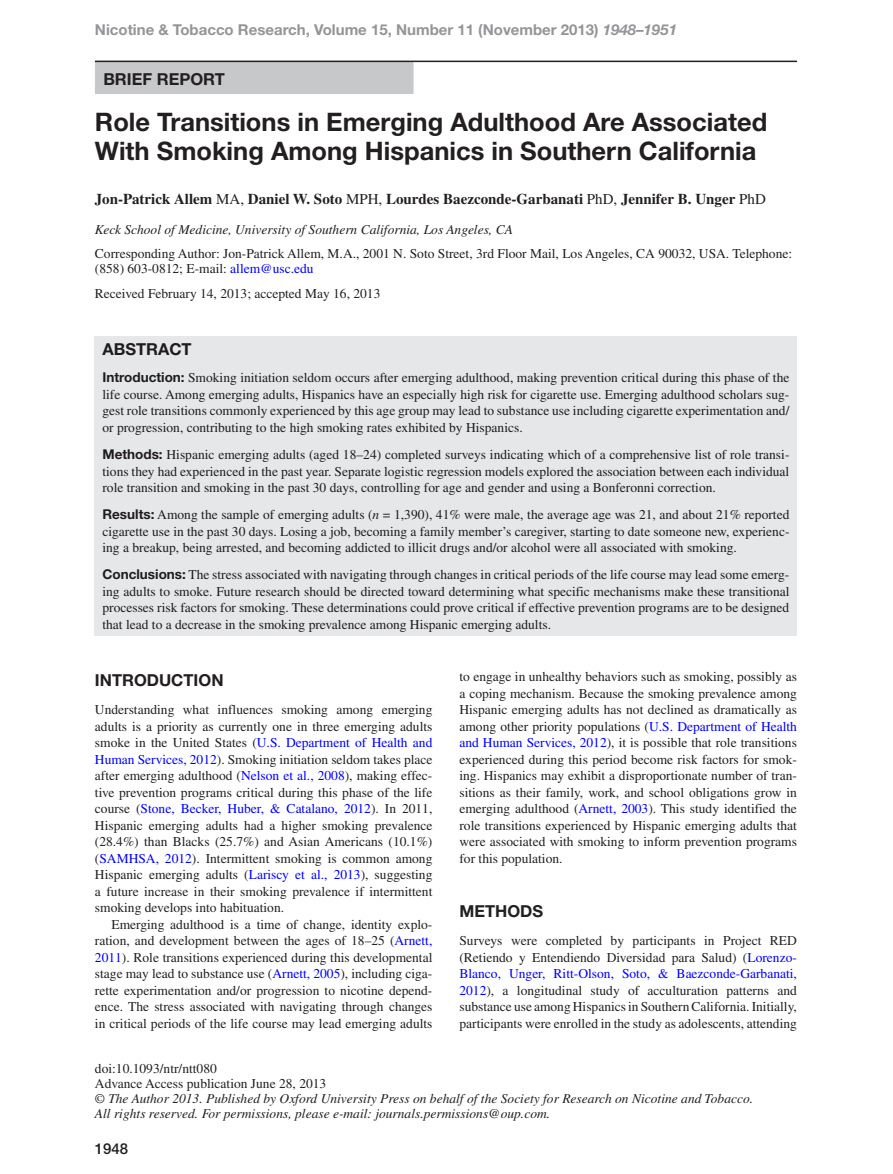
<style>
.page{position:relative;width:893px;height:1174px;background:#fff}
.page>*{position:absolute;margin:0;border:0;box-sizing:border-box;transform-origin:0 0}
.t1{font:700 25.5px/28.5px "Helvetica Neue LT Std";color:#231f20}
.t2{font:700 16.5px "Helvetica Neue LT Std";color:#231f20}
.t3{font:700 15px "Times LT Std";color:#231f20}
.t4{font:700 15px "Helvetica Neue LT Std";color:#939598}
.t5{font:500 15px "Helvetica Neue LT Std";color:#231f20}
.t6{font:13.5px/16.5px "Times LT Std";color:#231f20;text-align:justify}
.t7{font:italic 13.5px/15px "Times LT Std";color:#231f20}
.s1{font-style:italic}
.s2{font-weight:400}
.s3{color:#00f}
.s4{font-family:"Helvetica Neue LT Std";font-weight:700}
</style>
<div class="page">
<div style="left:95px;top:61px;width:319px;height:33px;background:#c7c8ca"></div>
<hr style="left:95px;top:61px;width:702px;height:1px;background:#231f20">
<div style="left:95px;top:336px;width:702px;height:300px;background:#e6e7e9"></div>
<p class="t4" style="left:95px;top:20px;width:584px">Nicotine &amp; Tobacco Research, Volume 15, Number 11 (November 2013) <span class="s1">1948</span>–<span class="s1">1951</span></p>
<p class="t2" style="left:103px;top:68px;width:123px">Brief report</p>
<h1 class="t1" style="left:95px;top:107px;width:674px">Role Transitions in Emerging Adulthood Are Associated<br>With Smoking Among Hispanics in Southern California</h1>
<p class="t3" style="left:95px;top:190px;width:672px">Jon-Patrick Allem <span class="s2">MA,</span> Daniel W. Soto <span class="s2">MPH,</span> Lourdes Baezconde-Garbanati <span class="s2">PhD,</span> Jennifer B. Unger <span class="s2">PhD</span></p>
<p class="t7" style="left:95px;top:222px;width:420px">Keck School of Medicine, University of Southern California, Los Angeles, CA</p>
<p class="t6" style="left:95px;top:246px;width:699px;line-height:15px">Corresponding Author: Jon-Patrick Allem, M.A., 2001 N. Soto Street, 3rd Floor Mail, Los Angeles, CA 90032, USA. Telephone: (858) 603-0812; E-mail: <span class="s3">allem@usc.edu</span></p>
<p class="t6" style="left:95px;top:285px;width:287px">Received February 14, 2013; accepted May 16, 2013</p>
<p class="t2" style="left:102px;top:339px;width:91px">Abstract</p>
<p class="t6" style="left:102px;top:369px;width:688px"><span class="s4">Introduction:</span> Smoking initiation seldom occurs after emerging adulthood, making prevention critical during this phase of the life course. Among emerging adults, Hispanics have an especially high risk for cigarette use. Emerging adulthood scholars sug&shy;gest role transitions commonly experienced by this age group may lead to substance use including cigarette experimentation and/ or progression, contributing to the high smoking rates exhibited by Hispanics.</p>
<p class="t6" style="left:102px;top:446px;width:688px"><span class="s4">Methods:</span> Hispanic emerging adults (aged 18–24) completed surveys indicating which of a comprehensive list of role transi&shy;tions they had experienced in the past year. Separate logistic regression models explored the association between each individual role transition and smoking in the past 30 days, controlling for age and gender and using a Bonferonni correction.</p>
<p class="t6" style="left:102px;top:506px;width:689px"><span class="s4">Results:</span> Among the sample of emerging adults (<span class="s1">n</span> = 1,390), 41% were male, the average age was 21, and about 21% reported cigarette use in the past 30 days. Losing a job, becoming a family member’s caregiver, starting to date someone new, experienc&shy;ing a breakup, being arrested, and becoming addicted to illicit drugs and/or alcohol were all associated with smoking.</p>
<p class="t6" style="left:102px;top:566px;width:689px"><span class="s4">Conclusions:</span> The stress associated with navigating through changes in critical periods of the life course may lead some emerg&shy;ing adults to smoke. Future research should be directed toward determining what specific mechanisms make these transitional processes risk factors for smoking. These determinations could prove critical if effective prevention programs are to be designed that lead to a decrease in the smoking prevalence among Hispanic emerging adults.</p>
<p class="t2" style="left:95px;top:669px;width:130px">Introduction</p>
<p class="t6" style="left:95px;top:701px;width:339px">Understanding what influences smoking among emerging adults is a priority as currently one in three emerging adults smoke in the United States (<span class="s3">U.S. Department of Health and Human Services, 2012</span>). Smoking initiation seldom takes place after emerging adulthood (<span class="s3">Nelson et al., 2008</span>), making effec&shy;tive prevention programs critical during this phase of the life course (<span class="s3">Stone, Becker, Huber, &amp; Catalano, 2012</span>). In 2011, Hispanic emerging adults had a higher smoking prevalence (28.4%) than Blacks (25.7%) and Asian Americans (10.1%) (<span class="s3">SAMHSA, 2012</span>). Intermittent smoking is common among Hispanic emerging adults (<span class="s3">Lariscy et al., 2013</span>), suggesting a future increase in their smoking prevalence if intermittent smoking develops into habituation.</p>
<p class="t6" style="left:95px;top:915px;width:339px;text-indent:16px">Emerging adulthood is a time of change, identity explo&shy;ration, and development between the ages of 18–25 (<span class="s3">Arnett, 2011</span>). Role transitions experienced during this developmental stage may lead to substance use (<span class="s3">Arnett, 2005</span>), including ciga&shy;rette experimentation and/or progression to nicotine depend&shy;ence. The stress associated with navigating through changes in critical periods of the life course may lead emerging adults</p>
<p class="t6" style="left:95px;top:1060px;width:123px">doi:10.1093/ntr/ntt080</p>
<p class="t6" style="left:95px;top:1075px;width:233px">Advance Access publication June 28, 2013</p>
<p class="t6" style="left:459px;top:668px;width:339px">to engage in unhealthy behaviors such as smoking, possibly as a coping mechanism. Because the smoking prevalence among Hispanic emerging adults has not declined as dramatically as among other priority populations (<span class="s3">U.S. Department of Health and Human Services, 2012</span>), it is possible that role transitions experienced during this period become risk factors for smok&shy;ing. Hispanics may exhibit a disproportionate number of tran&shy;sitions as their family, work, and school obligations grow in emerging adulthood (<span class="s3">Arnett, 2003</span>). This study identified the role transitions experienced by Hispanic emerging adults that were associated with smoking to inform prevention programs for this population.</p>
<p class="t2" style="left:459px;top:900px;width:83px">Methods</p>
<p class="t6" style="left:459px;top:932px;width:339px">Surveys were completed by participants in Project RED (Retiendo y Entendiendo Diversidad para Salud) (<span class="s3">Lorenzo-Blanco, Unger, Ritt-Olson, Soto, &amp; Baezconde-Garbanati, 2012</span>), a longitudinal study of acculturation patterns and substance use among Hispanics in Southern California. Initially, participants were enrolled in the study as adolescents, attending</p>
<p class="t7" style="left:95px;top:1090px;width:660px">© The Author 2013. Published by Oxford University Press on behalf of the Society for Research on Nicotine and Tobacco.<br>All rights reserved. For permissions, please e-mail: journals.permissions@oup.com.</p>
<p class="t5" style="left:95px;top:1139px;width:35px">1948</p>
</div>
